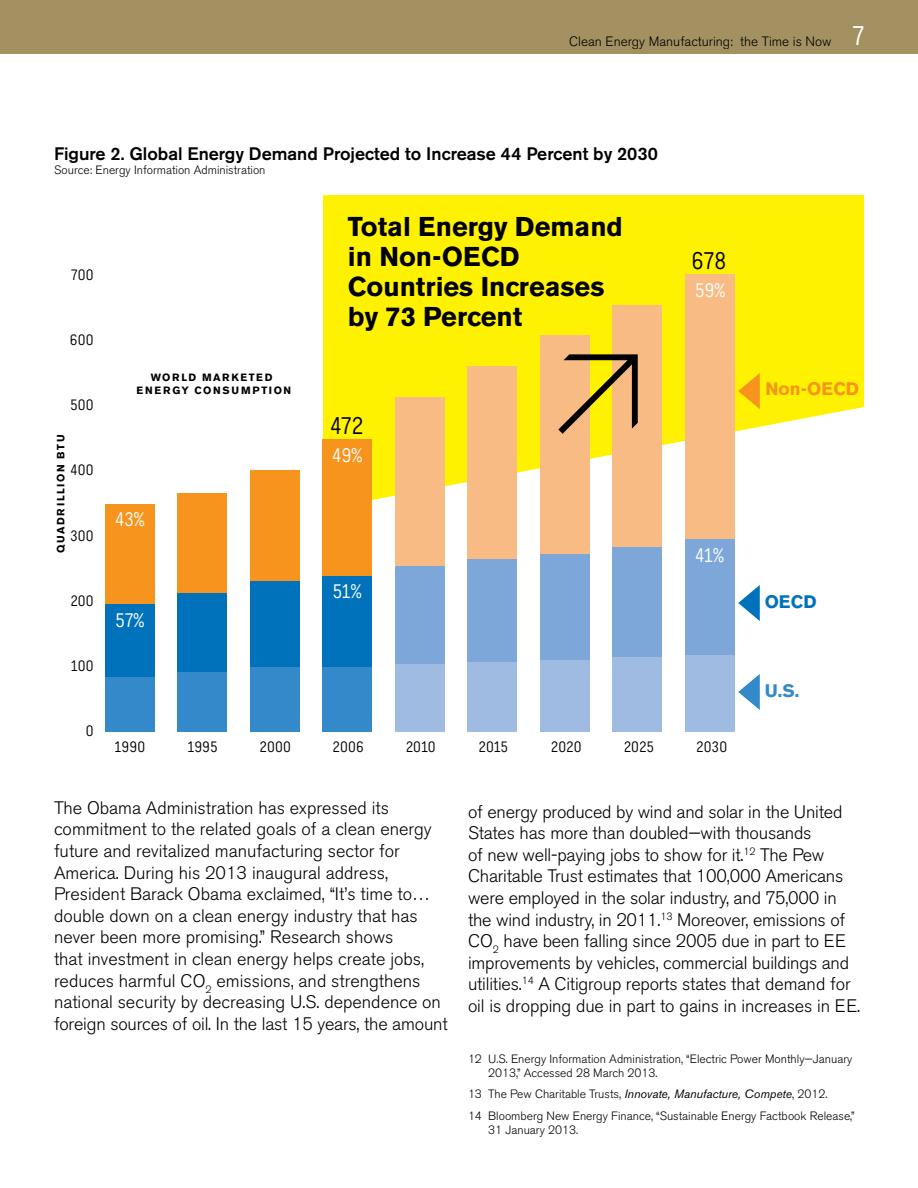
<style>
.page{position:relative;width:918px;height:1188px;background:#fff}
.page>*{position:absolute;margin:0;border:0;box-sizing:border-box;transform-origin:0 0}
.t1{font:700 27px/30px "Akzidenz Grotesk BE";color:#000}
.t2{font:24px "Numbers Claimcheck";letter-spacing:-.055em;color:#000}
.t3{font:19.5px "Numbers Claimcheck";letter-spacing:-.045em;color:#fff}
.Body{font:300 18px/21.6px "Akzidenz Grotesk BE";letter-spacing:-.005em;color:#000}
.t4{font:500 18px "Akzidenz Grotesk BE";color:#000}
.t5{font:700 18px "Akzidenz Grotesk BE";color:#f7941e}
.t6{font:700 18px "Akzidenz Grotesk BE";color:#0072bc}
.t7{font:700 18px "Akzidenz Grotesk BE";color:#3389c9}
.t8{font:15px "Numbers Claimcheck";letter-spacing:-.005em;color:#000}
.t9{font:300 13.5px "Akzidenz Grotesk BE";color:#000}
.Footnote{font:300 12px/14.4px "Akzidenz Grotesk BE";color:#000}
.t10{font:700 10.5px/13.5px "Akzidenz Grotesk BE";letter-spacing:.14em;color:#000;text-align:center}
.s1{font-family:"Numbers Claimcheck";font-weight:400;font-size:27px;color:#fff}
.s2{font-weight:400;font-style:italic}
</style>
<div class="page">
<div style="left:0;top:0;width:918px;height:54px;background:#a39161"></div>
<svg style="left:323px;top:195px;width:541px;height:314px;background:#fef322"></svg>
<div style="left:105px;top:603px;width:50px;height:129px;background:#0072bc"></div>
<div style="left:105px;top:505px;width:50px;height:99px;background:#f7941e"></div>
<div style="left:178px;top:592px;width:49px;height:140px;background:#0072bc"></div>
<div style="left:178px;top:493px;width:49px;height:100px;background:#f7941e"></div>
<div style="left:250px;top:581px;width:50px;height:151px;background:#0072bc"></div>
<div style="left:250px;top:470px;width:50px;height:111px;background:#f7941e"></div>
<div style="left:323px;top:576px;width:49px;height:156px;background:#0072bc"></div>
<div style="left:323px;top:439px;width:49px;height:137px;background:#f7941e"></div>
<div style="left:395px;top:566px;width:50px;height:166px;background:#7da7d8"></div>
<div style="left:395px;top:397px;width:50px;height:169px;background:#f8bb83"></div>
<div style="left:468px;top:559px;width:49px;height:173px;background:#7da7d8"></div>
<div style="left:468px;top:366px;width:49px;height:193px;background:#f8bb83"></div>
<div style="left:540px;top:552px;width:50px;height:180px;background:#7da7d8"></div>
<div style="left:540px;top:335px;width:50px;height:218px;background:#f8bb83"></div>
<div style="left:613px;top:546px;width:49px;height:186px;background:#7da7d8"></div>
<div style="left:613px;top:305px;width:49px;height:242px;background:#f8bb83"></div>
<div style="left:685px;top:537px;width:50px;height:195px;background:#7da7d8"></div>
<div style="left:685px;top:274px;width:50px;height:265px;background:#f8bb83"></div>
<svg style="left:738px;top:585px;width:22px;height:36px"></svg>
<svg style="left:738px;top:373px;width:22px;height:36px"></svg>
<svg style="left:558px;top:354px;width:80px;height:80px"></svg>
<div style="left:105px;top:677px;width:50px;height:55px;background:#3389c9"></div>
<div style="left:178px;top:672px;width:49px;height:60px;background:#3389c9"></div>
<div style="left:250px;top:667px;width:50px;height:65px;background:#3389c9"></div>
<div style="left:323px;top:667px;width:49px;height:65px;background:#3389c9"></div>
<div style="left:395px;top:664px;width:50px;height:68px;background:#9fbbe2"></div>
<div style="left:468px;top:662px;width:49px;height:70px;background:#9fbbe2"></div>
<div style="left:540px;top:660px;width:50px;height:72px;background:#9fbbe2"></div>
<div style="left:613px;top:657px;width:49px;height:75px;background:#9fbbe2"></div>
<div style="left:685px;top:655px;width:50px;height:77px;background:#9fbbe2"></div>
<svg style="left:738px;top:674px;width:22px;height:36px"></svg>
<p class="t9" style="left:569px;top:33px;width:298px">Clean Energy Manufacturing: the Time is Now <span class="s1">7</span></p>
<p class="t4" style="left:54px;top:142px;width:606px">Figure 2. Global Energy Demand Projected to Increase 44 Percent by 2030</p>
<p class="Footnote" style="left:54px;top:163px;width:213px">Source: Energy Information Administration</p>
<p class="t8" style="left:71px;top:267px;width:25px">700</p>
<p class="t8" style="left:70px;top:332px;width:25px">600</p>
<p class="t8" style="left:70px;top:398px;width:25px">500</p>
<p class="t10" style="left:54px;top:553px;width:119px;rotate:-90deg">QUADRILLION BTU</p>
<p class="t8" style="left:70px;top:463px;width:25px">400</p>
<p class="t8" style="left:70px;top:528px;width:25px">300</p>
<p class="t8" style="left:70px;top:593px;width:25px">200</p>
<p class="t8" style="left:71px;top:659px;width:25px">100</p>
<p class="t8" style="left:86px;top:724px;width:9px">0</p>
<p class="t10" style="left:136px;top:371px;width:156px">WORLD MARKETED<br>ENERGY CONSUMPTION</p>
<p class="t3" style="left:115px;top:510px;width:31px">43%</p>
<p class="t3" style="left:115px;top:611px;width:31px">57%</p>
<p class="t1" style="left:348px;top:212px;width:277px">Total Energy Demand in Non-OECD<br>Countries Increases by 73 Percent</p>
<p class="t2" style="left:330px;top:413px;width:36px">472</p>
<p class="t3" style="left:332px;top:446px;width:31px">49%</p>
<p class="t3" style="left:332px;top:582px;width:30px">51%</p>
<p class="t2" style="left:692px;top:249px;width:36px">678</p>
<p class="t3" style="left:695px;top:280px;width:32px">59%</p>
<p class="t3" style="left:695px;top:546px;width:30px">41%</p>
<p class="t8" style="left:114px;top:739px;width:32px">1990</p>
<p class="t8" style="left:187px;top:739px;width:32px">1995</p>
<p class="t8" style="left:260px;top:739px;width:33px">2000</p>
<p class="t8" style="left:333px;top:739px;width:33px">2006</p>
<p class="t8" style="left:406px;top:739px;width:31px">2010</p>
<p class="t8" style="left:479px;top:739px;width:31px">2015</p>
<p class="t8" style="left:551px;top:739px;width:32px">2020</p>
<p class="t8" style="left:624px;top:739px;width:32px">2025</p>
<p class="t8" style="left:696px;top:739px;width:32px">2030</p>
<p class="t5" style="left:765px;top:378px;width:95px">Non-OECD</p>
<p class="t6" style="left:765px;top:591px;width:53px">OECD</p>
<p class="t7" style="left:765px;top:680px;width:36px">U.S.</p>
<p class="Body" style="left:54px;top:797px;width:395px">The Obama Administration has expressed its commitment to the related goals of a clean energy future and revitalized manufacturing sector for America. During his 2013 inaugural address, President Barack Obama exclaimed, “It’s time to… double down on a clean energy industry that has never been more promising.” Research shows<br>that investment in clean energy helps create jobs, reduces harmful CO<sub>2</sub> emissions, and strengthens national security by decreasing U.S. dependence on foreign sources of oil. In the last 15 years, the amount</p>
<p class="Body" style="left:468px;top:801px;width:394px">of energy produced by wind and solar in the United States has more than doubled—with thousands<br>of new well-paying jobs to show for it.<sup>12</sup> The Pew Charitable Trust estimates that 100,000 Americans were employed in the solar industry, and 75,000 in the wind industry, in 2011.<sup>13</sup> Moreover, emissions of CO<sub>2</sub> have been falling since 2005 due in part to EE improvements by vehicles, commercial buildings and utilities.<sup>14</sup> A Citigroup reports states that demand for oil is dropping due in part to gains in increases in EE.</p>
<p class="Footnote" style="left:488px;top:1052px;width:366px;text-indent:-20px">12 U.S. Energy Information Administration, “Electric Power Monthly—January<br>2013,” Accessed 28 March 2013.</p>
<p class="Footnote" style="left:468px;top:1087px;width:361px">13 The Pew Charitable Trusts, <span class="s2">Innovate, Manufacture, Compete</span>, 2012.</p>
<p class="Footnote" style="left:488px;top:1108px;width:368px;text-indent:-20px">14 Bloomberg New Energy Finance, “Sustainable Energy Factbook Release,”<br>31 January 2013.</p>
</div>
